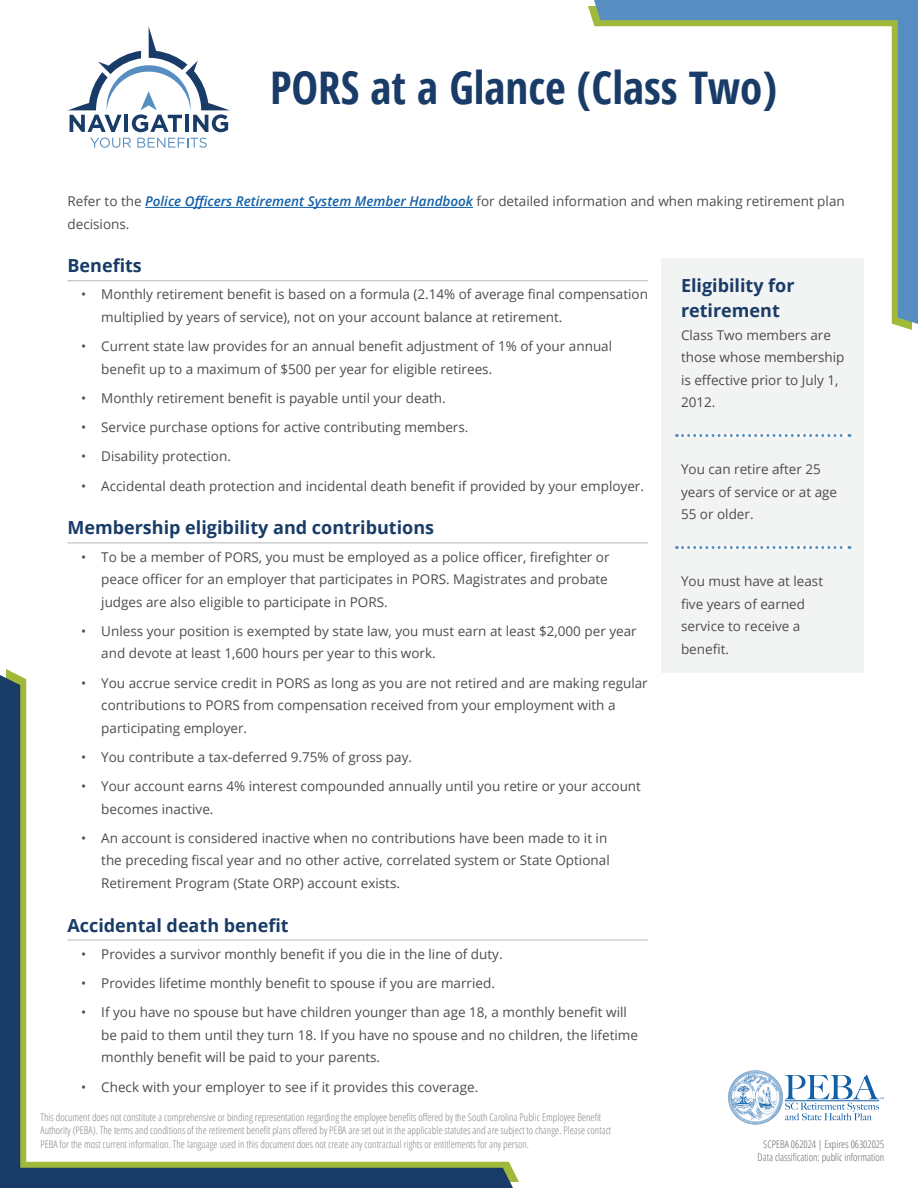
<style>
.page{position:relative;width:918px;height:1188px;background:#fff}
.page>*{position:absolute;margin:0;border:0;box-sizing:border-box;transform-origin:0 0}
.t1{font:700 condensed 45px "Open Sans";color:#183b67}
.t2{font:700 18px/25.5px "Open Sans";color:#183b67}
.t3{font:13.5px/22.5px "Open Sans";color:#4d4d4f}
.t4{font:300 condensed 10.5px/13.5px "Open Sans";color:#808285}
.t5{font:300 condensed 10.5px/13.5px "Open Sans";color:#636466;text-align:center}
.s1{font-weight:600;font-style:italic;color:#1260a8}
</style>
<div class="page">
<svg style="left:728px;top:1070px;width:156px;height:54px"></svg>
<svg style="left:90px;top:138px;width:41px;height:10px"></svg>
<svg style="left:137px;top:138px;width:70px;height:10px"></svg>
<svg style="left:68px;top:26px;width:162px;height:106px"></svg>
<svg style="left:0;top:669px;width:519px;height:519px"></svg>
<svg style="left:588px;top:0;width:330px;height:330px"></svg>
<hr style="left:68px;top:280px;width:580px;height:1px;background:#bcbec0">
<div style="left:662px;top:259px;width:202px;height:414px;background:#f2f3f3"></div>
<svg style="left:676px;top:434px;width:174px;height:3px"></svg>
<svg style="left:676px;top:546px;width:174px;height:3px"></svg>
<hr style="left:68px;top:542px;width:580px;height:1px;background:#bcbec0">
<hr style="left:68px;top:939px;width:580px;height:2px;background:#bcbec0">
<hr style="left:145px;top:207px;width:328px;height:1px;background:#1260a8">
<h1 class="t1" style="left:270px;top:56px;width:509px">PORS at a Glance (Class Two)</h1>
<p class="t3" style="left:68px;top:190px;width:779px">Refer to the <span class="s1">Police Officers Retirement System Member Handbook</span> for detailed information and when making retirement plan decisions.</p>
<h2 class="t2" style="left:68px;top:253px;width:76px">Benefits</h2>
<p class="t3" style="left:101px;top:283px;width:548px;text-indent:-20px">• Monthly retirement benefit is based on a formula (2.14% of average final compensation multiplied by years of service), not on your account balance at retirement.</p>
<p class="t3" style="left:101px;top:335px;width:512px;text-indent:-20px">• Current state law provides for an annual benefit adjustment of 1% of your annual benefit up to a maximum of $500 per year for eligible retirees.</p>
<p class="t3" style="left:81px;top:386px;width:366px">• Monthly retirement benefit is payable until your death.</p>
<p class="t3" style="left:81px;top:416px;width:389px">• Service purchase options for active contributing members.</p>
<p class="t3" style="left:81px;top:445px;width:151px">• Disability protection.</p>
<p class="t3" style="left:81px;top:474px;width:565px">• Accidental death protection and incidental death benefit if provided by your employer.</p>
<h2 class="t2" style="left:68px;top:515px;width:368px">Membership eligibility and contributions</h2>
<p class="t3" style="left:101px;top:545px;width:510px;text-indent:-20px">• To be a member of PORS, you must be employed as a police officer, firefighter or peace officer for an employer that participates in PORS. Magistrates and probate judges are also eligible to participate in PORS.</p>
<p class="t3" style="left:101px;top:619px;width:537px;text-indent:-20px">• Unless your position is exempted by state law, you must earn at least $2,000 per year and devote at least 1,600 hours per year to this work.</p>
<p class="t3" style="left:101px;top:671px;width:548px;text-indent:-20px">• You accrue service credit in PORS as long as you are not retired and are making regular contributions to PORS from compensation received from your employment with a participating employer.</p>
<p class="t3" style="left:81px;top:745px;width:333px">• You contribute a tax-deferred 9.75% of gross pay.</p>
<p class="t3" style="left:101px;top:775px;width:541px;text-indent:-20px">• Your account earns 4% interest compounded annually until you retire or your account becomes inactive.</p>
<p class="t3" style="left:101px;top:826px;width:510px;text-indent:-20px">• An account is considered inactive when no contributions have been made to it in the preceding fiscal year and no other active, correlated system or State Optional<br>Retirement Program (State ORP) account exists.</p>
<h2 class="t2" style="left:68px;top:912px;width:223px">Accidental death benefit</h2>
<p class="t3" style="left:81px;top:942px;width:423px">• Provides a survivor monthly benefit if you die in the line of duty.</p>
<p class="t3" style="left:81px;top:972px;width:415px">• Provides lifetime monthly benefit to spouse if you are married.</p>
<p class="t3" style="left:101px;top:1001px;width:538px;text-indent:-20px">• If you have no spouse but have children younger than age 18, a monthly benefit will be paid to them until they turn 18. If you have no spouse and no children, the lifetime monthly benefit will be paid to your parents.</p>
<p class="t3" style="left:81px;top:1075px;width:399px">• Check with your employer to see if it provides this coverage.</p>
<p class="t4" style="left:40px;top:1110px;width:572px">This document does not constitute a comprehensive or binding representation regarding the employee benefits offered by the South Carolina Public Employee Benefit<br>Authority (PEBA). The terms and conditions of the retirement benefit plans offered by PEBA are set out in the applicable statutes and are subject to change. Please contact<br>PEBA for the most current information. The language used in this document does not create any contractual rights or entitlements for any person.</p>
<h2 class="t2" style="left:681px;top:272px;width:115px">Eligibility for retirement</h2>
<p class="t3" style="left:681px;top:323px;width:165px">Class Two members are those whose membership is effective prior to July 1,<br>2012.</p>
<p class="t3" style="left:681px;top:458px;width:158px">You can retire after 25 years of service or at age<br>55 or older.</p>
<p class="t3" style="left:681px;top:570px;width:144px">You must have at least five years of earned service to receive a benefit.</p>
<p class="t5" style="left:758px;top:1137px;width:128px">SCPEBA 062024 | Expires 06302025<br>Data classification: public information</p>
</div>
